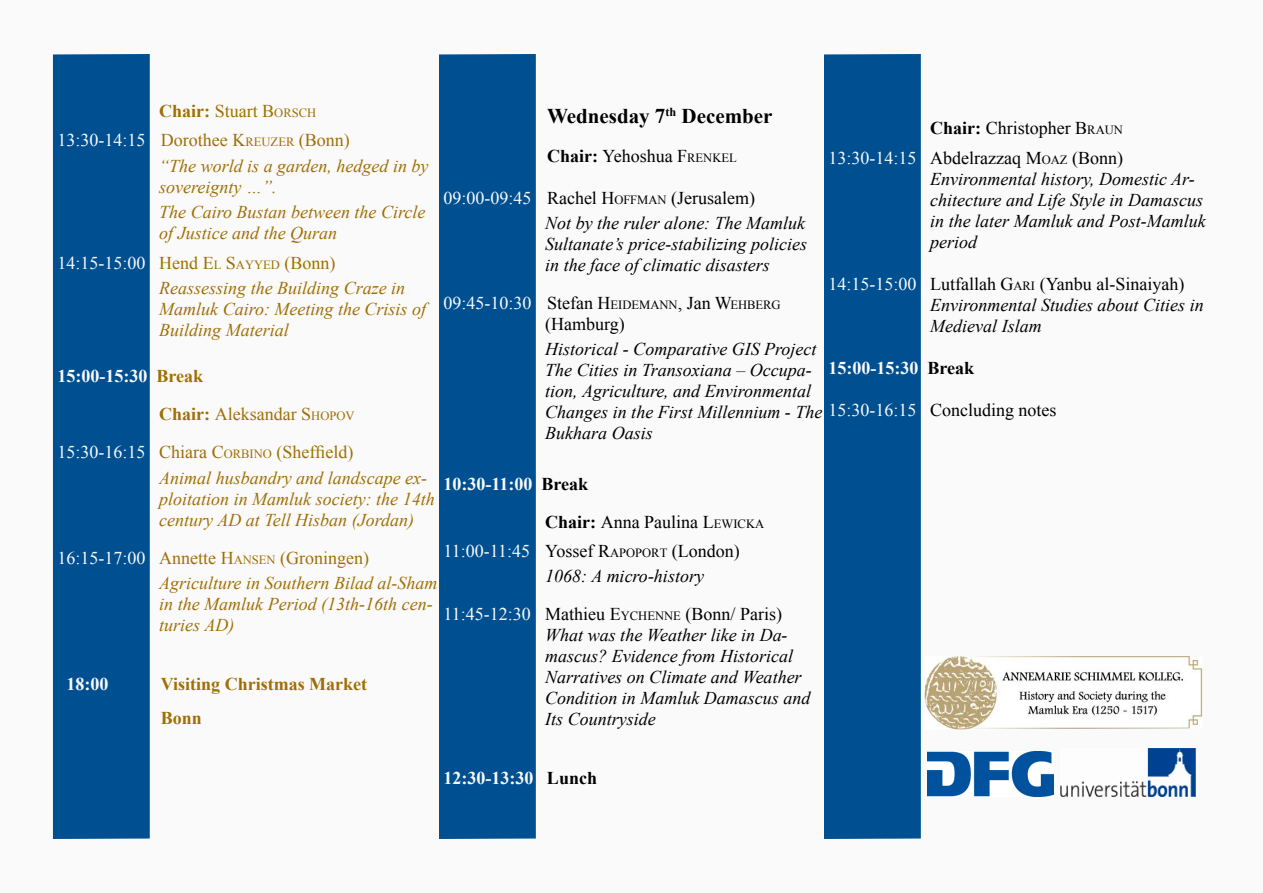
<style>
.page{position:relative;width:1263px;height:893px;background:#fff}
.page>*{position:absolute;margin:0;border:0;box-sizing:border-box;transform-origin:0 0}
.t1{font:700 21px "Times New Roman";color:#000}
.t2{font:italic 18px/21px "Times New Roman";color:#000}
.t3{font:italic 18px/21px "Times New Roman";color:#a06f03}
.t4{font:18px "Times New Roman";color:#000}
.t5{font:18px "Times New Roman";color:#a06f03}
.t6{font:700 18px "Times New Roman";color:#fafafa}
.t7{font:700 18px "Times New Roman";color:#a06f03}
.t8{font:18px "Times New Roman";color:#fafafa}
.t9{font:12.6px "Times New Roman";color:#000}
.s1{font-weight:400}
.s2{font-weight:400;font-size:12.6px}
.s3{color:#fafafa}
.s4{font-style:inherit}
.s5{font-size:12.6px}
.s6{color:#a06f03}
.s7{font-size:12.6px;color:#a06f03}
.s8{font-weight:700}
.s9{font-size:18px;color:#fafafa}
.s10{font-size:18px}
.s11{color:#000}
</style>
<div class="page">
<div style="left:0;top:1px;width:1263px;height:892px;background:#fafafa"></div>
<div style="left:53px;top:54px;width:97px;height:785px;background:#005091"></div>
<div style="left:439px;top:54px;width:97px;height:785px;background:#005091"></div>
<div style="left:824px;top:54px;width:97px;height:785px;background:#005091"></div>
<img style="left:924px;top:656px;width:279px;height:74px">
<img style="left:928px;top:752px;width:126px;height:44px">
<img style="left:1061px;top:748px;width:135px;height:48px">
<p class="t7" style="left:159px;top:99px;width:159px">Chair: <span class="s1">Stuart</span> <span class="s1">B</span><span class="s2">ORSCH</span></p>
<p class="t5" style="left:57px;top:128px;width:294px"><span class="s3">13:30-14:15</span> Dorothee <span class="s4">K</span><span class="s5">REUZER</span> (Bonn)</p>
<p class="t3" style="left:159px;top:155px;width:271px">“The world is a garden, hedged in by sovereignty …”.</p>
<p class="t3" style="left:159px;top:201px;width:268px">The Cairo Bustan between the Circle of Justice and the Quran</p>
<p class="t8" style="left:57px;top:250px;width:280px">14:15-15:00 <span class="s6">Hend</span> <span class="s6">E</span><span class="s7">L</span> <span class="s6">S</span><span class="s7">AYYED</span> <span class="s6">(Bonn)</span></p>
<p class="t3" style="left:159px;top:277px;width:268px">Reassessing the Building Craze in<br>Mamluk Cairo: Meeting the Crisis of<br>Building Material</p>
<p class="t6" style="left:57px;top:364px;width:147px">15:00-15:30 <span class="s6">Break</span></p>
<p class="t5" style="left:159px;top:402px;width:197px"><span class="s8">Chair:</span> Aleksandar <span class="s4">S</span> <span class="s5">HOPOV</span></p>
<p class="t5" style="left:57px;top:440px;width:298px"><span class="s3">15:30-16:15</span> Chiara <span class="s4">C</span><span class="s5">ORBINO</span> (Sheffield)</p>
<p class="t3" style="left:159px;top:466px;width:277px">Animal husbandry and landscape ex&shy;ploitation in Mamluk society: the 14th century AD at Tell Hisban (Jordan)</p>
<p class="t5" style="left:57px;top:546px;width:313px"><span class="s3">16:15-17:00</span> Annette <span class="s4">H</span><span class="s5">ANSEN</span> (Groningen)</p>
<p class="t3" style="left:159px;top:572px;width:280px">Agriculture in Southern Bilad al-Sham in the Mamluk Period (13th-16th cen&shy;turies AD)</p>
<p class="t1" style="left:547px;top:102px;width:227px">Wednesday 7<sup>th</sup> December</p>
<p class="t4" style="left:547px;top:143px;width:191px"><span class="s8">Chair:</span> Yehoshua <span class="s4">F</span><span class="s5">RENKEL</span></p>
<p class="t4" style="left:443px;top:185px;width:313px"><span class="s3">09:00-09:45</span> Rachel <span class="s4">H</span><span class="s5">OFFMAN</span> (Jerusalem)</p>
<p class="t2" style="left:545px;top:212px;width:263px;text-align:justify">Not by the ruler alone: The Mamluk Sultanate’s price-stabilizing policies in the face of climatic disasters</p>
<p class="t9" style="left:443px;top:296px;width:338px"><span class="s9">09:45-10:30</span> <span class="s10">Stefan</span> <span class="s10">H</span>EIDEMANN<span class="s10">, Jan</span> <span class="s10">W</span>EHBERG</p>
<p class="t4" style="left:545px;top:312px;width:81px">(Hamburg)</p>
<p class="t2" style="left:545px;top:338px;width:279px">Historical - Comparative GIS Project<br>The Cities in Transoxiana – Occupa&shy;tion, Agriculture, and Environmental<br>Changes in the First Millennium - The<br>Bukhara Oasis</p>
<p class="t6" style="left:443px;top:471px;width:146px">10:30-11:00 <span class="s11">Break</span></p>
<p class="t4" style="left:545px;top:509px;width:220px"><span class="s8">Chair:</span> Anna Paulina <span class="s4">L</span><span class="s5">EWICKA</span></p>
<p class="t4" style="left:443px;top:539px;width:298px"><span class="s3">11:00-11:45</span> Yossef <span class="s4">R</span><span class="s5">APOPORT</span> (London)</p>
<p class="t2" style="left:545px;top:565px;width:160px">1068: A micro-history</p>
<p class="t4" style="left:443px;top:602px;width:340px"><span class="s3">11:45-12:30</span> Mathieu <span class="s4">E</span><span class="s5">YCHENNE</span> (Bonn/ Paris)</p>
<p class="t2" style="left:545px;top:624px;width:266px">What was the Weather like in Da&shy;mascus? Evidence from Historical<br>Narratives on Climate and Weather<br>Condition in Mamluk Damascus and<br>Its Countryside</p>
<p class="t4" style="left:930px;top:116px;width:194px"><span class="s8">Chair:</span> Christopher <span class="s4">B</span><span class="s5">RAUN</span></p>
<p class="t4" style="left:828px;top:145px;width:296px"><span class="s3">13:30-14:15</span> Abdelrazzaq <span class="s4">M</span><span class="s5">OAZ</span> (Bonn)</p>
<p class="t2" style="left:930px;top:168px;width:277px">Environmental history, Domestic Ar&shy;chitecture and Life Style in Damascus in the later Mamluk and Post-Mamluk period</p>
<p class="t4" style="left:828px;top:271px;width:357px"><span class="s3">14:15-15:00</span> Lutfallah <span class="s4">G</span><span class="s5">ARI</span> (Yanbu al-Sinaiyah)</p>
<p class="t2" style="left:930px;top:294px;width:275px">Environmental Studies about Cities in<br>Medieval Islam</p>
<p class="t6" style="left:828px;top:355px;width:147px">15:00-15:30 <span class="s11">Break</span></p>
<p class="t4" style="left:828px;top:397px;width:230px"><span class="s3">15:30-16:15</span> Concluding notes</p>
<p class="t6" style="left:66px;top:672px;width:43px">18:00</p>
<p class="t7" style="left:161px;top:672px;width:208px">Visiting Christmas Market</p>
<p class="t7" style="left:161px;top:706px;width:43px">Bonn</p>
<p class="t6" style="left:443px;top:766px;width:155px">12:30-13:30 <span class="s11">Lunch</span></p>
</div>
